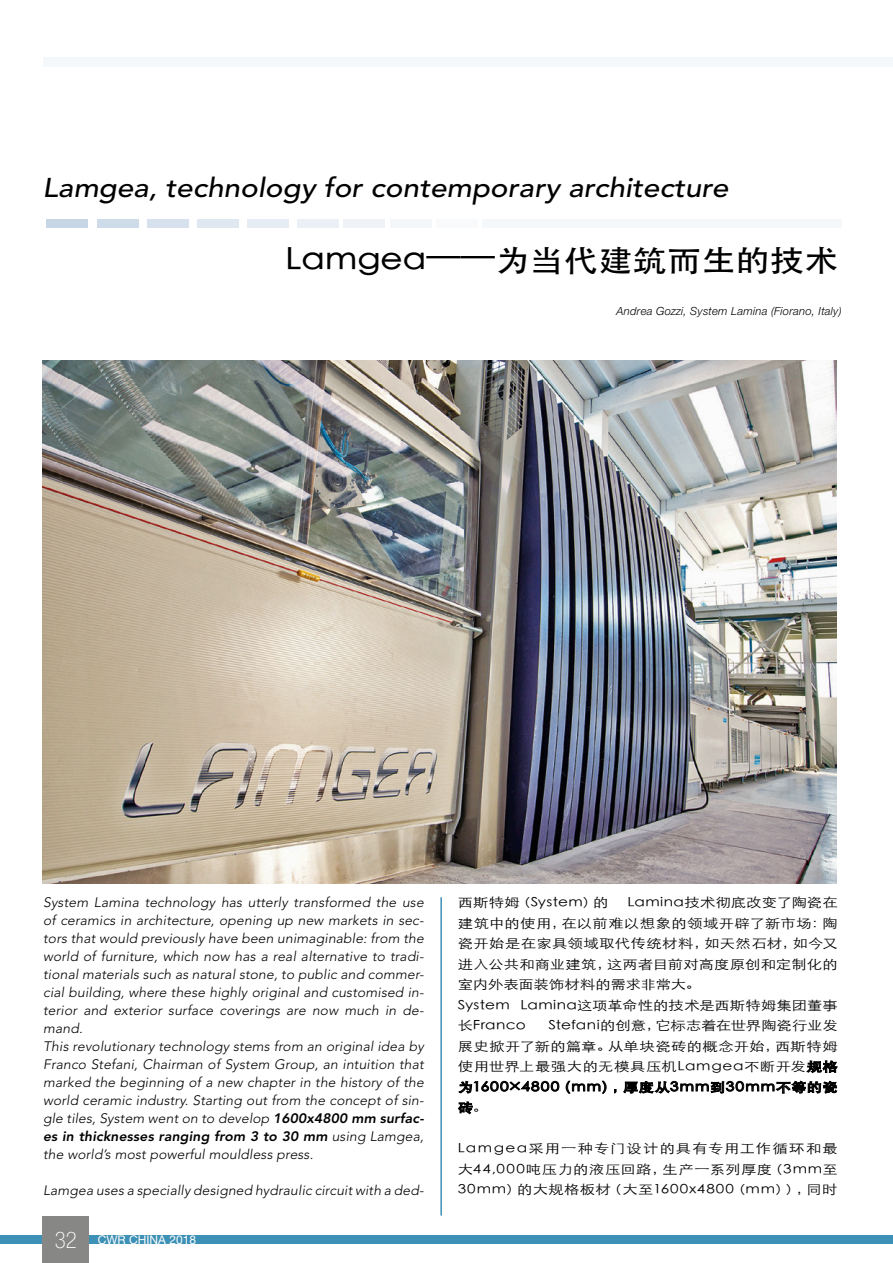
<style>
.page{position:relative;width:893px;height:1263px;background:#fff}
.page>*{position:absolute;margin:0;border:0;box-sizing:border-box;transform-origin:0 0}
.BOX_di_testo_ita_eng{font:500 30px "ST Heiti SC";letter-spacing:.005em;color:#000;scale:1.14 1}
.titolo_articolo_ENG{font:italic 500 27px "Avenir LT Std";color:#000;scale:1.1 1}
.t1{font:100 condensed 22.95px "Helvetica Neue LT Std";color:#fff}
.testo_ENG{font:italic 300 13.65px/18px "Avenir LT Std";letter-spacing:.01em;color:#000;text-align:justify}
.testo_ITA{font:300 12.75px/20.5px "ST Heiti SC";letter-spacing:.02em;color:#000;text-align:justify;scale:1.2 1}
.t2{font:12px "Helvetica Neue LT Std";color:#fff}
.firma_articoli{font:italic 300 11.25px "Helvetica Neue LT Std";letter-spacing:.02em;color:#000}
.s1{font-weight:800}
.s2{font-weight:500}
</style>
<div class="page">
<hr style="left:440px;top:897px;width:2px;height:318px;background:#3d90b6">
<svg style="left:806px;top:1060px;width:32px;height:13px"></svg>
<svg style="left:458px;top:1081px;width:101px;height:12px"></svg>
<svg style="left:566px;top:1081px;width:40px;height:12px"></svg>
<svg style="left:623px;top:1081px;width:214px;height:13px"></svg>
<svg style="left:458px;top:1101px;width:15px;height:13px"></svg>
<img style="left:42px;top:360px;width:795px;height:523px">
<div style="left:880px;top:1235px;width:13px;height:9px;background:#3d90b6"></div>
<div style="left:0;top:1235px;width:892px;height:9px;background:#3d90b6"></div>
<div style="left:43px;top:1216px;width:46px;height:47px;background:#878786"></div>
<div style="left:43px;top:57px;width:850px;height:10px;background:#f5f8fb"></div>
<div style="left:46px;top:219px;width:42px;height:9px;background:#c6d6e5"></div>
<div style="left:97px;top:219px;width:41px;height:9px;background:#cedbe9"></div>
<div style="left:147px;top:219px;width:42px;height:9px;background:#d6e1ed"></div>
<div style="left:197px;top:219px;width:42px;height:9px;background:#dfe7f0"></div>
<div style="left:247px;top:219px;width:42px;height:9px;background:#e5ecf4"></div>
<div style="left:298px;top:219px;width:41px;height:9px;background:#eaf0f6"></div>
<div style="left:344px;top:219px;width:41px;height:9px;background:#eff3f8"></div>
<div style="left:390px;top:219px;width:41px;height:9px;background:#f3f7fa"></div>
<div style="left:436px;top:219px;width:41px;height:9px;background:#f8fafc"></div>
<div style="left:482px;top:219px;width:360px;height:9px;background:#f5f8fb"></div>
<p class="titolo_articolo_ENG" style="left:43px;top:172px;width:625px">Lamgea, technology for contemporary architecture</p>
<p class="BOX_di_testo_ita_eng" style="left:286px;top:244px;width:487px">Lamgea——为当代建筑而生的技术</p>
<p class="firma_articoli" style="left:617px;top:304px;width:226px">Andrea Gozzi, System Lamina (Fiorano, Italy)</p>
<p class="testo_ENG" style="left:43px;top:893px;width:382px">System Lamina technology has utterly transformed the use of ceramics in architecture, opening up new markets in sec&shy;tors that would previously have been unimaginable: from the world of furniture, which now has a real alternative to tradi&shy;tional materials such as natural stone, to public and commer&shy;cial building, where these highly original and customised in&shy;terior and exterior surface coverings are now much in de&shy;mand.</p>
<p class="testo_ENG" style="left:43px;top:1037px;width:382px">This revolutionary technology stems from an original idea by Franco Stefani, Chairman of System Group, an intuition that marked the beginning of a new chapter in the history of the world ceramic industry. Starting out from the concept of sin&shy;gle tiles, System went on to develop <span class="s1">1600x4800 mm surfac&shy;es in thicknesses ranging from 3 to 30 mm</span> using Lamgea, the world’s most powerful mouldless press.</p>
<p class="testo_ENG" style="left:43px;top:1181px;width:382px">Lamgea uses a specially designed hydraulic circuit with a ded-</p>
<p class="t1" style="left:55px;top:1227px;width:24px">32</p>
<p class="t2" style="left:98px;top:1232px;width:100px">CWR CHINA 2018</p>
<p class="testo_ITA" style="left:458px;top:891px;width:318px;text-indent:170px">Lamina技术彻底改变了陶瓷在建筑中的使用，在以前难以想象的领域开辟了新市场：陶瓷开始是在家具领域取代传统材料，如天然石材，如今又进入公共和商业建筑，这两者目前对高度原创和定制化的室内外表面装饰材料的需求非常大。</p>
<p class="testo_ITA" style="left:458px;top:993px;width:318px">System Lamina这项革命性的技术是西斯特姆集团董事长Franco</p>
<p class="testo_ITA" style="left:458px;top:891px;width:127px">西斯特姆（System）的</p>
<p class="testo_ITA" style="left:458px;top:1014px;width:318px;text-indent:91px">Stefani的创意，它标志着在世界陶瓷行业发展史掀开了新的篇章。从单块瓷砖的概念开始，西斯特姆使用世界上最强大的无模具压机Lamgea不断开发<span class="s2">规格为1600×4800（mm），厚度从3mm到30mm不等的瓷砖</span>。</p>
<p class="testo_ITA" style="left:458px;top:1137px;width:318px">Lamgea采用一种专门设计的具有专用工作循环和最大44,000吨压力的液压回路，生产一系列厚度（3mm至30mm）的大规格板材（大至1600x4800（mm）），同时</p>
</div>
